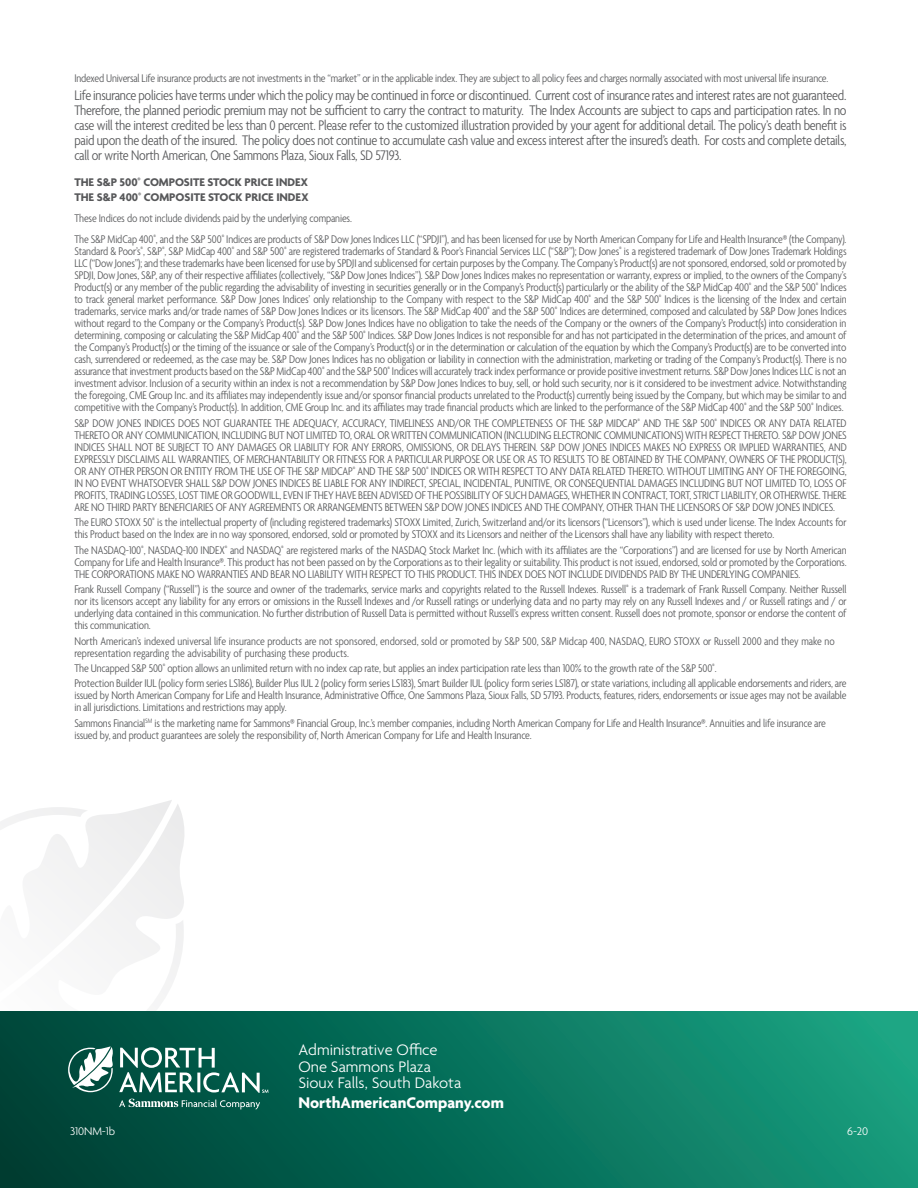
<style>
.page{position:relative;width:918px;height:1188px;background:#fff}
.page>*{position:absolute;margin:0;border:0;box-sizing:border-box;transform-origin:0 0}
.t1{font:700 16.65px "Agenda";color:#fff}
.t2{font:300 16.5px "Agenda";color:#fff}
.t3{font:300 condensed 15px/15px "Agenda";letter-spacing:-.015em;color:#57585a;text-align:justify}
.Footnotes_-Black{font:300 condensed 12px/12px "Agenda";letter-spacing:-.01em;color:#57585a;text-align:justify}
.t4{font:700 12px "Agenda";letter-spacing:-.005em;color:#57585a}
.Form_Number___Date{font:300 12px "Agenda";letter-spacing:-.01em;color:#fff}
</style>
<div class="page">
<svg style="left:0;top:800px;width:184px;height:196px"></svg>
<div style="left:0;top:1011px;width:918px;height:177px;background:linear-gradient(to right,#003f33,#18a080)"></div>
<svg style="left:119px;top:1099px;width:141px;height:11px;background:#3a7a6e"></svg>
<svg style="left:68px;top:1046px;width:200px;height:47px"></svg>
<p class="Footnotes_-Black" style="left:74px;top:73px;width:755px">Indexed Universal Life insurance products are not investments in the “market” or in the applicable index. They are subject to all policy fees and charges normally associated with most universal life insurance.</p>
<p class="t3" style="left:74px;top:89px;width:774px">Life insurance policies have terms under which the policy may be continued in force or discontinued. Current cost of insurance rates and interest rates are not guaranteed.<br>Therefore, the planned periodic premium may not be sufficient to carry the contract to maturity. The Index Accounts are subject to caps and participation rates. In no case will the interest credited be less than 0 percent. Please refer to the customized illustration provided by your agent for additional detail. The policy’s death benefit is paid upon the death of the insured. The policy does not continue to accumulate cash value and excess interest after the insured’s death. For costs and complete details, call or write North American, One Sammons Plaza, Sioux Falls, SD 57193.</p>
<p class="t4" style="left:74px;top:176px;width:235px">THE S&amp;P 500<sup>®</sup> COMPOSITE STOCK PRICE INDEX</p>
<p class="t4" style="left:74px;top:191px;width:236px">THE S&amp;P 400<sup>®</sup> COMPOSITE STOCK PRICE INDEX</p>
<p class="Footnotes_-Black" style="left:74px;top:213px;width:279px">These Indices do not include dividends paid by the underlying companies.</p>
<p class="Footnotes_-Black" style="left:74px;top:234px;width:774px">The S&amp;P MidCap 400<sup>®</sup>, and the S&amp;P 500<sup>®</sup> Indices are products of S&amp;P Dow Jones Indices LLC (“SPDJI”), and has been licensed for use by North American Company for Life and Health Insurance® (the Company).<br>Standard &amp; Poor’s<sup>®</sup>, S&amp;P<sup>®</sup>, S&amp;P MidCap 400<sup>®</sup> and S&amp;P 500<sup>®</sup> are registered trademarks of Standard &amp; Poor’s Financial Services LLC (“S&amp;P”); Dow Jones<sup>®</sup> is a registered trademark of Dow Jones Trademark Holdings LLC (“Dow Jones”); and these trademarks have been licensed for use by SPDJI and sublicensed for certain purposes by the Company. The Company’s Product(s) are not sponsored, endorsed, sold or promoted by SPDJI, Dow Jones, S&amp;P, any of their respective affiliates (collectively, “S&amp;P Dow Jones Indices”). S&amp;P Dow Jones Indices makes no representation or warranty, express or implied, to the owners of the Company’s Product(s) or any member of the public regarding the advisability of investing in securities generally or in the Company’s Product(s) particularly or the ability of the S&amp;P MidCap 400<sup>®</sup> and the S&amp;P 500<sup>®</sup> Indices to track general market performance. S&amp;P Dow Jones Indices’ only relationship to the Company with respect to the S&amp;P MidCap 400<sup>®</sup> and the S&amp;P 500<sup>®</sup> Indices is the licensing of the Index and certain trademarks, service marks and/or trade names of S&amp;P Dow Jones Indices or its licensors. The S&amp;P MidCap 400<sup>®</sup> and the S&amp;P 500<sup>®</sup> Indices are determined, composed and calculated by S&amp;P Dow Jones Indices without regard to the Company or the Company’s Product(s). S&amp;P Dow Jones Indices have no obligation to take the needs of the Company or the owners of the Company’s Product(s) into consideration in determining, composing or calculating the S&amp;P MidCap 400<sup>®</sup> and the S&amp;P 500<sup>®</sup> Indices. S&amp;P Dow Jones Indices is not responsible for and has not participated in the determination of the prices, and amount of the Company’s Product(s) or the timing of the issuance or sale of the Company’s Product(s) or in the determination or calculation of the equation by which the Company’s Product(s) are to be converted into cash, surrendered or redeemed, as the case may be. S&amp;P Dow Jones Indices has no obligation or liability in connection with the administration, marketing or trading of the Company’s Product(s). There is no assurance that investment products based on the S&amp;P MidCap 400<sup>®</sup> and the S&amp;P 500<sup>®</sup> Indices will accurately track index performance or provide positive investment returns. S&amp;P Dow Jones Indices LLC is not an investment advisor. Inclusion of a security within an index is not a recommendation by S&amp;P Dow Jones Indices to buy, sell, or hold such security, nor is it considered to be investment advice. Notwithstanding the foregoing, CME Group Inc. and its affiliates may independently issue and/or sponsor financial products unrelated to the Product(s) currently being issued by the Company, but which may be similar to and competitive with the Company’s Product(s). In addition, CME Group Inc. and its affiliates may trade financial products which are linked to the performance of the S&amp;P MidCap 400<sup>®</sup> and the S&amp;P 500<sup>®</sup> Indices.</p>
<p class="Footnotes_-Black" style="left:74px;top:418px;width:774px">S&amp;P DOW JONES INDICES DOES NOT GUARANTEE THE ADEQUACY, ACCURACY, TIMELINESS AND/OR THE COMPLETENESS OF THE S&amp;P MIDCAP<sup>®</sup> AND THE S&amp;P 500<sup>®</sup> INDICES OR ANY DATA RELATED THERETO OR ANY COMMUNICATION, INCLUDING BUT NOT LIMITED TO, ORAL OR WRITTEN COMMUNICATION (INCLUDING ELECTRONIC COMMUNICATIONS) WITH RESPECT THERETO. S&amp;P DOW JONES INDICES SHALL NOT BE SUBJECT TO ANY DAMAGES OR LIABILITY FOR ANY ERRORS, OMISSIONS, OR DELAYS THEREIN. S&amp;P DOW JONES INDICES MAKES NO EXPRESS OR IMPLIED WARRANTIES, AND EXPRESSLY DISCLAIMS ALL WARRANTIES, OF MERCHANTABILITY OR FITNESS FOR A PARTICULAR PURPOSE OR USE OR AS TO RESULTS TO BE OBTAINED BY THE COMPANY, OWNERS OF THE PRODUCT(S), OR ANY OTHER PERSON OR ENTITY FROM THE USE OF THE S&amp;P MIDCAP<sup>®</sup> AND THE S&amp;P 500<sup>®</sup> INDICES OR WITH RESPECT TO ANY DATA RELATED THERETO. WITHOUT LIMITING ANY OF THE FOREGOING, IN NO EVENT WHATSOEVER SHALL S&amp;P DOW JONES INDICES BE LIABLE FOR ANY INDIRECT, SPECIAL, INCIDENTAL, PUNITIVE, OR CONSEQUENTIAL DAMAGES INCLUDING BUT NOT LIMITED TO, LOSS OF PROFITS, TRADING LOSSES, LOST TIME OR GOODWILL, EVEN IF THEY HAVE BEEN ADVISED OF THE POSSIBILITY OF SUCH DAMAGES, WHETHER IN CONTRACT, TORT, STRICT LIABILITY, OR OTHERWISE. THERE ARE NO THIRD PARTY BENEFICIARIES OF ANY AGREEMENTS OR ARRANGEMENTS BETWEEN S&amp;P DOW JONES INDICES AND THE COMPANY, OTHER THAN THE LICENSORS OF S&amp;P DOW JONES INDICES.</p>
<p class="Footnotes_-Black" style="left:74px;top:517px;width:774px">The EURO STOXX 50<sup>®</sup> is the intellectual property of (including registered trademarks) STOXX Limited, Zurich, Switzerland and/or its licensors (“Licensors”), which is used under license. The Index Accounts for this Product based on the Index are in no way sponsored, endorsed, sold or promoted by STOXX and its Licensors and neither of the Licensors shall have any liability with respect thereto.</p>
<p class="Footnotes_-Black" style="left:74px;top:545px;width:774px">The NASDAQ-100<sup>®</sup>, NASDAQ-100 INDEX<sup>®</sup> and NASDAQ<sup>®</sup> are registered marks of the NASDAQ Stock Market Inc. (which with its affiliates are the “Corporations”) and are licensed for use by North American Company for Life and Health Insurance®. This product has not been passed on by the Corporations as to their legality or suitability. This product is not issued, endorsed, sold or promoted by the Corporations.<br>THE CORPORATIONS MAKE NO WARRANTIES AND BEAR NO LIABILITY WITH RESPECT TO THIS PRODUCT. THIS INDEX DOES NOT INCLUDE DIVIDENDS PAID BY THE UNDERLYING COMPANIES.</p>
<p class="Footnotes_-Black" style="left:74px;top:584px;width:774px">Frank Russell Company (“Russell”) is the source and owner of the trademarks, service marks and copyrights related to the Russell Indexes. Russell<sup>®</sup> is a trademark of Frank Russell Company. Neither Russell nor its licensors accept any liability for any errors or omissions in the Russell Indexes and /or Russell ratings or underlying data and no party may rely on any Russell Indexes and / or Russell ratings and / or underlying data contained in this communication. No further distribution of Russell Data is permitted without Russell’s express written consent. Russell does not promote, sponsor or endorse the content of this communication.</p>
<p class="Footnotes_-Black" style="left:74px;top:636px;width:762px">North American’s indexed universal life insurance products are not sponsored, endorsed, sold or promoted by S&amp;P 500, S&amp;P Midcap 400, NASDAQ, EURO STOXX or Russell 2000 and they make no representation regarding the advisability of purchasing these products.</p>
<p class="Footnotes_-Black" style="left:74px;top:663px;width:644px">The Uncapped S&amp;P 500<sup>®</sup> option allows an unlimited return with no index cap rate, but applies an index participation rate less than 100% to the growth rate of the S&amp;P 500<sup>®</sup>.</p>
<p class="Footnotes_-Black" style="left:74px;top:678px;width:774px">Protection Builder IUL (policy form series LS186), Builder Plus IUL 2 (policy form series LS183), Smart Builder IUL (policy form series LS187), or state variations, including all applicable endorsements and riders, are issued by North American Company for Life and Health Insurance, Administrative Office, One Sammons Plaza, Sioux Falls, SD 57193. Products, features, riders, endorsements or issue ages may not be available in all jurisdictions. Limitations and restrictions may apply.</p>
<p class="Footnotes_-Black" style="left:74px;top:718px;width:753px">Sammons Financial<sup>SM</sup> is the marketing name for Sammons® Financial Group, Inc.’s member companies, including North American Company for Life and Health Insurance®. Annuities and life insurance are issued by, and product guarantees are solely the responsibility of, North American Company for Life and Health Insurance.</p>
<p class="t2" style="left:298px;top:1041px;width:141px">Administrative Office</p>
<p class="t2" style="left:298px;top:1058px;width:134px">One Sammons Plaza</p>
<p class="t2" style="left:298px;top:1074px;width:164px">Sioux Falls, South Dakota</p>
<p class="t1" style="left:298px;top:1094px;width:207px">NorthAmericanCompany.com</p>
<p class="Form_Number___Date" style="left:70px;top:1125px;width:46px">310NM-1b</p>
<p class="Form_Number___Date" style="left:847px;top:1125px;width:23px">6-20</p>
</div>
